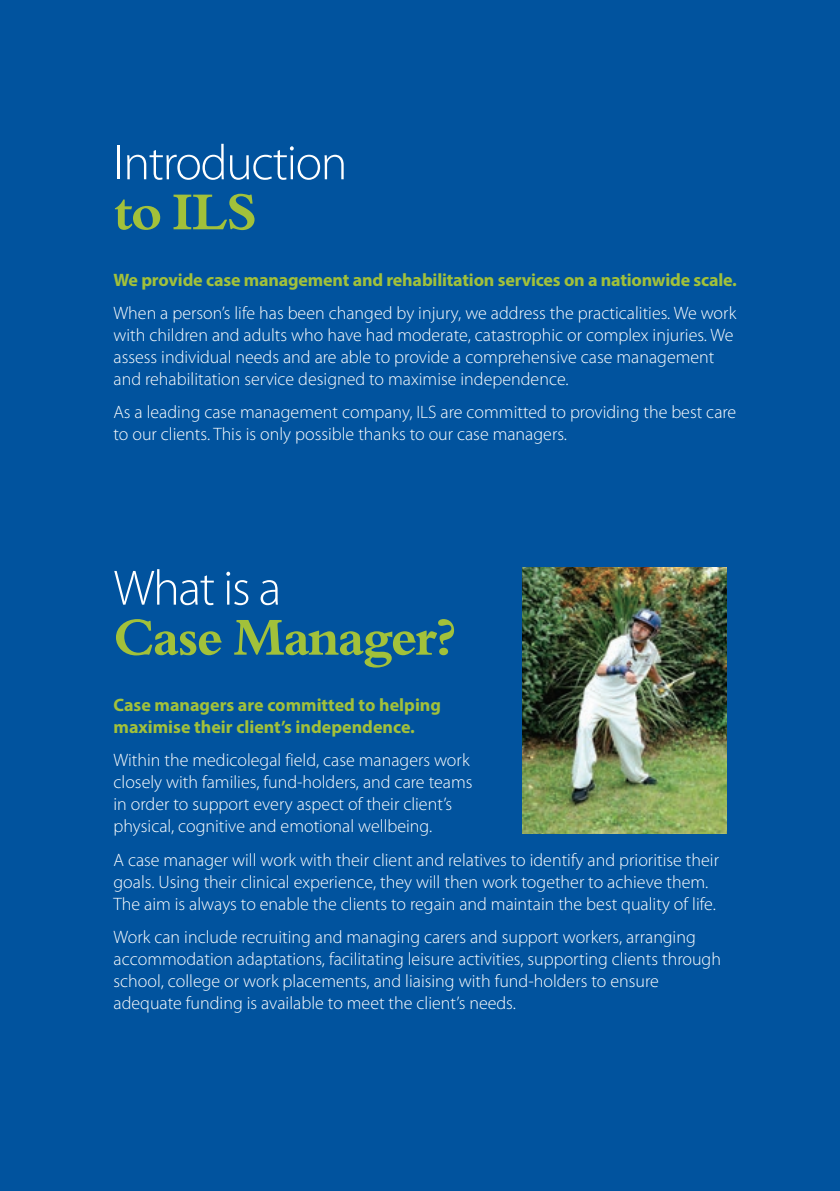
<style>
.page{position:relative;width:840px;height:1191px;background:#fff}
.page>*{position:absolute;margin:0;border:0;box-sizing:border-box;transform-origin:0 0}
.t1{font:700 52px "Borgia Pro";letter-spacing:-.03em;color:#a2c13a}
.t2{font:300 50px "Myriad Pro";letter-spacing:-.03em;color:#fff}
.t3{font:300 18px/22px "Myriad Pro";color:#fff}
.t4{font:700 18px/22px "Myriad Pro";letter-spacing:-.01em;color:#a2c13a}
</style>
<div class="page">
<div style="left:0;top:0;width:839px;height:1191px;background:#01539e"></div>
<img style="left:522px;top:567px;width:204px;height:266px">
<h2 class="t2" style="left:113px;top:132px;width:235px">Introduction</h2>
<h1 class="t1" style="left:113px;top:181px;width:145px">to ILS</h1>
<p class="t4" style="left:113px;top:268px;width:624px">We provide case management and rehabilitation services on a nationwide scale.</p>
<p class="t3" style="left:113px;top:302px;width:624px">When a person’s life has been changed by injury, we address the practicalities. We work with children and adults who have had moderate, catastrophic or complex injuries. We assess individual needs and are able to provide a comprehensive case management and rehabilitation service designed to maximise independence.</p>
<p class="t3" style="left:113px;top:401px;width:624px">As a leading case management company, ILS are committed to providing the best care to our clients. This is only possible thanks to our case managers.</p>
<h2 class="t2" style="left:113px;top:558px;width:169px">What is a</h2>
<h1 class="t1" style="left:113px;top:606px;width:344px">Case Manager?</h1>
<p class="t4" style="left:113px;top:693px;width:329px">Case managers are committed to helping maximise their client’s independence.</p>
<p class="t3" style="left:113px;top:749px;width:360px">Within the medicolegal field, case managers work closely with families, fund-holders, and care teams in order to support every aspect of their client’s physical, cognitive and emotional wellbeing.</p>
<p class="t3" style="left:113px;top:848px;width:606px">A case manager will work with their client and relatives to identify and prioritise their goals. Using their clinical experience, they will then work together to achieve them.<br>The aim is always to enable the clients to regain and maintain the best quality of life.</p>
<p class="t3" style="left:113px;top:926px;width:608px">Work can include recruiting and managing carers and support workers, arranging accommodation adaptations, facilitating leisure activities, supporting clients through school, college or work placements, and liaising with fund-holders to ensure adequate funding is available to meet the client’s needs.</p>
</div>
